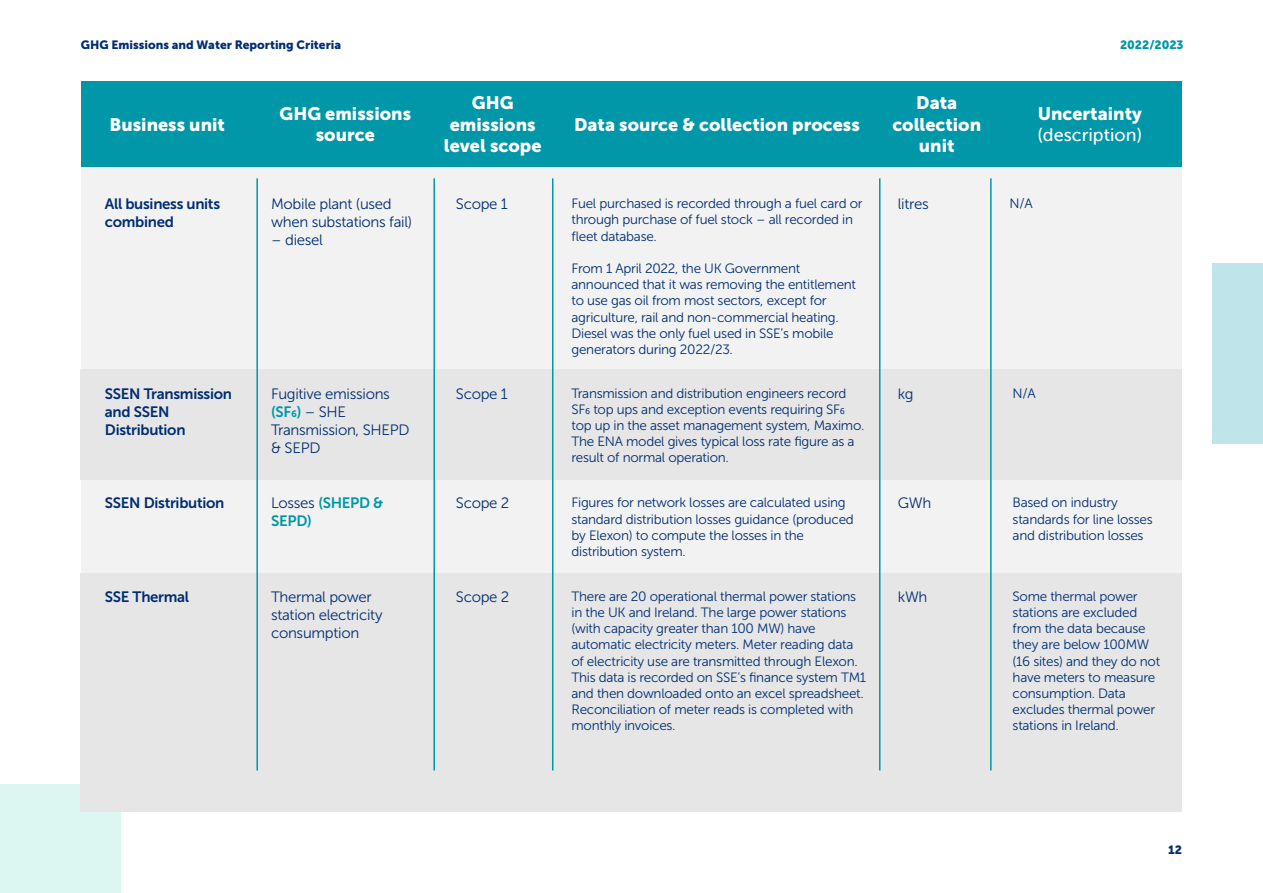
<style>
.page{position:relative;width:1263px;height:893px;background:#fff}
.page>*{position:absolute;margin:0;border:0;box-sizing:border-box;transform-origin:0 0}
.t1{font:18px "Museo Sans 900";color:#fff}
.t2{font:18px "Museo Sans 500";color:#fff}
.Intro_para{font:15px/18px "Museo Sans 300";letter-spacing:-.02em;color:#002d72}
.Intro_para-2{font:15px/18px "Museo Sans 700";letter-spacing:-.02em;color:#002d72}
.Intro_para-3{font:15px/18px "Museo Sans 700";letter-spacing:-.02em;color:#0097a9}
.Intro_para-4{font:13.5px/16.2px "Museo Sans 300";letter-spacing:-.02em;color:#002d72}
.t3{font:12px "Museo Sans 900";color:#002d72}
.t4{font:12px "Museo Sans 900";color:#0097a9}
.s1{font-family:"Museo Sans 700";color:#0097a9}
.s2{font-family:"Museo Sans 300";color:#002d72}
</style>
<div class="page">
<div style="left:0;top:784px;width:120px;height:109px;background:#dcf6f2"></div>
<div style="left:1212px;top:263px;width:51px;height:180px;background:#bfe5ea"></div>
<div style="left:81px;top:81px;width:1101px;height:731px;background:#f2f2f2"></div>
<div style="left:81px;top:370px;width:1101px;height:110px;background:#e6e6e6"></div>
<div style="left:81px;top:573px;width:1101px;height:239px;background:#e6e6e6"></div>
<div style="left:81px;top:81px;width:1101px;height:86px;background:#0097a9"></div>
<hr style="left:256px;top:178px;width:2px;height:592px;background:#0097a9">
<hr style="left:433px;top:178px;width:2px;height:592px;background:#0097a9">
<hr style="left:552px;top:178px;width:1px;height:592px;background:#0097a9">
<hr style="left:879px;top:178px;width:1px;height:592px;background:#0097a9">
<hr style="left:990px;top:178px;width:2px;height:592px;background:#0097a9">
<p class="t3" style="left:81px;top:38px;width:262px">GHG Emissions and Water Reporting Criteria</p>
<p class="t4" style="left:1120px;top:38px;width:65px">2022/2023</p>
<p class="t1" style="left:472px;top:92px;width:43px">GHG</p>
<p class="t1" style="left:450px;top:114px;width:87px">emissions</p>
<p class="t1" style="left:444px;top:136px;width:99px">level scope</p>
<p class="t1" style="left:279px;top:103px;width:133px">GHG emissions</p>
<p class="t1" style="left:316px;top:125px;width:61px">source</p>
<p class="t1" style="left:110px;top:114px;width:117px">Business unit</p>
<p class="t1" style="left:574px;top:114px;width:287px">Data source &amp; collection process</p>
<p class="t1" style="left:916px;top:92px;width:43px">Data</p>
<p class="t1" style="left:892px;top:114px;width:90px">collection</p>
<p class="t1" style="left:919px;top:136px;width:37px">unit</p>
<p class="t1" style="left:1038px;top:103px;width:106px">Uncertainty</p>
<p class="t2" style="left:1037px;top:125px;width:106px">(description)</p>
<p class="Intro_para" style="left:271px;top:195px;width:122px">Mobile plant (used</p>
<p class="Intro_para-4" style="left:1009px;top:195px;width:25px">N/A</p>
<p class="Intro_para" style="left:271px;top:213px;width:143px">when substations fail)</p>
<p class="Intro_para" style="left:271px;top:231px;width:53px">– diesel</p>
<p class="Intro_para" style="left:456px;top:195px;width:53px">Scope 1</p>
<p class="Intro_para" style="left:898px;top:195px;width:32px">litres</p>
<p class="Intro_para-2" style="left:105px;top:195px;width:117px">All business units combined</p>
<p class="Intro_para-4" style="left:571px;top:195px;width:293px">Fuel purchased is recorded through a fuel card or through purchase of fuel stock – all recorded in fleet database.</p>
<p class="Intro_para-4" style="left:571px;top:260px;width:286px">From 1 April 2022, the UK Government announced that it was removing the entitlement to use gas oil from most sectors, except for agriculture, rail and non-commercial heating.<br>Diesel was the only fuel used in SSE’s mobile generators during 2022/23.</p>
<p class="Intro_para-2" style="left:105px;top:385px;width:129px">SSEN Transmission and SSEN<br>Distribution</p>
<p class="Intro_para-2" style="left:105px;top:494px;width:121px">SSEN Distribution</p>
<p class="Intro_para" style="left:271px;top:385px;width:140px">Fugitive emissions <span class="s1">(SF6)</span> – SHE<br>Transmission, SHEPD &amp; SEPD</p>
<p class="Intro_para-3" style="left:271px;top:494px;width:114px"><span class="s2">Losses</span> (SHEPD &amp;<br>SEPD)</p>
<p class="Intro_para" style="left:456px;top:385px;width:53px">Scope 1</p>
<p class="Intro_para" style="left:456px;top:494px;width:55px">Scope 2</p>
<p class="Intro_para-4" style="left:571px;top:385px;width:294px">Transmission and distribution engineers record SF6 top ups and exception events requiring SF6 top up in the asset management system, Maximo.<br>The ENA model gives typical loss rate figure as a result of normal operation.</p>
<p class="Intro_para-4" style="left:571px;top:495px;width:284px">Figures for network losses are calculated using standard distribution losses guidance (produced by Elexon) to compute the losses in the distribution system.</p>
<p class="Intro_para" style="left:898px;top:385px;width:17px">kg</p>
<p class="Intro_para" style="left:898px;top:494px;width:35px">GWh</p>
<p class="Intro_para-4" style="left:1012px;top:385px;width:25px">N/A</p>
<p class="Intro_para-4" style="left:1012px;top:495px;width:142px">Based on industry standards for line losses and distribution losses</p>
<p class="Intro_para-2" style="left:105px;top:588px;width:86px">SSE Thermal</p>
<p class="Intro_para-4" style="left:571px;top:588px;width:296px">There are 20 operational thermal power stations in the UK and Ireland. The large power stations (with capacity greater than 100 MW) have automatic electricity meters. Meter reading data of electricity use are transmitted through Elexon.<br>This data is recorded on SSE’s finance system TM1 and then downloaded onto an excel spreadsheet.<br>Reconciliation of meter reads is completed with monthly invoices.</p>
<p class="Intro_para-4" style="left:1012px;top:588px;width:149px">Some thermal power stations are excluded from the data because they are below 100MW (16 sites) and they do not have meters to measure consumption. Data excludes thermal power stations in Ireland.</p>
<p class="Intro_para" style="left:271px;top:588px;width:113px">Thermal power station electricity consumption</p>
<p class="Intro_para" style="left:456px;top:588px;width:55px">Scope 2</p>
<p class="Intro_para" style="left:898px;top:588px;width:31px">kWh</p>
<p class="t3" style="left:1168px;top:843px;width:15px">12</p>
</div>
